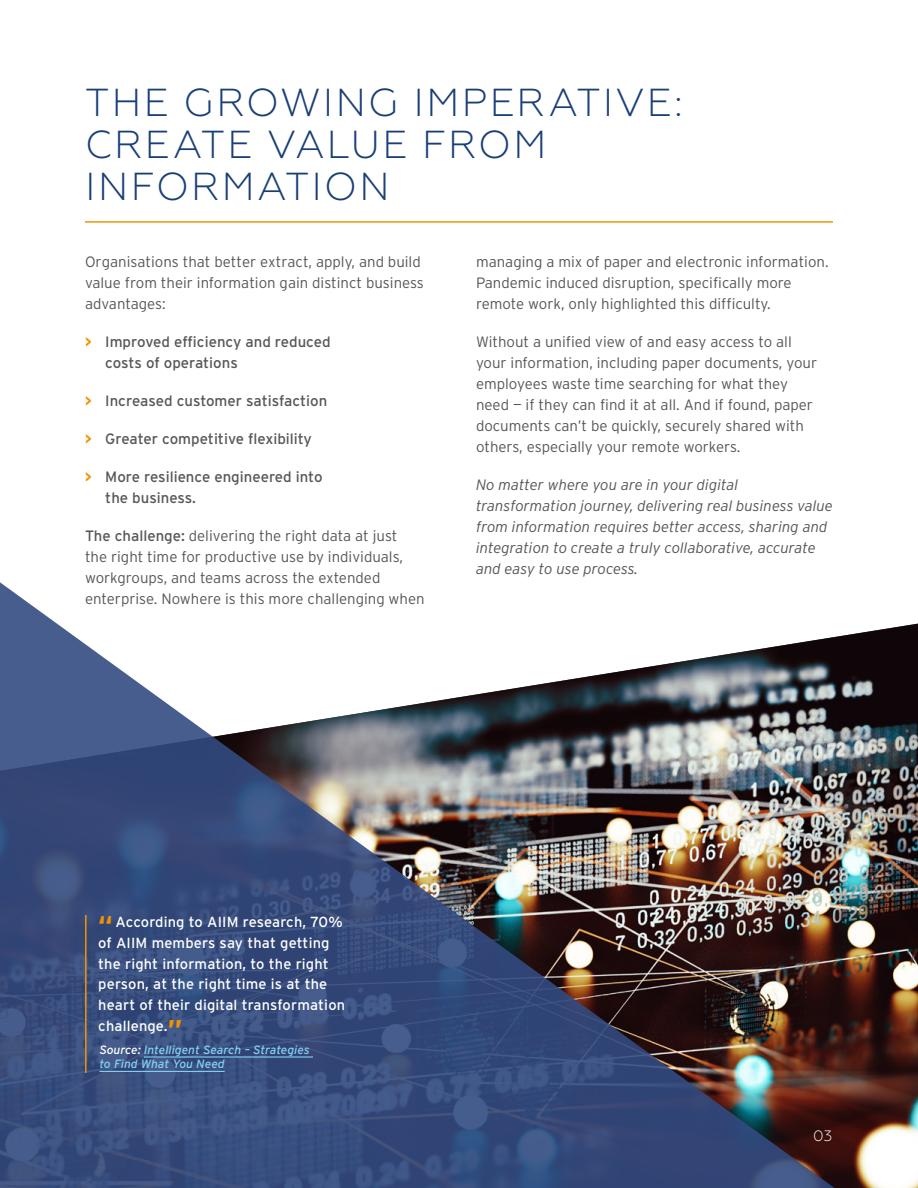
<style>
.page{position:relative;width:918px;height:1188px;background:#fff}
.page>*{position:absolute;margin:0;border:0;box-sizing:border-box;transform-origin:0 0}
.HEADLINE{font:300 39px/42px "Geometria";letter-spacing:.055em;color:#193f76}
.Body_Copy{font:300 15px/21px "Interstate";color:#575756}
.Body_Copy-2{font:italic 300 15px/21px "Interstate";color:#575756}
.t1{font:15px/21px "Interstate";color:#575756}
.t2{font:300 15px "Geometria";color:#fff}
.CS_quote_small{font:14.7px/20.9px "Interstate";letter-spacing:.01em;color:#fff}
.Contact_Info{font:italic 12px/14.4px "Interstate";color:#83d0f5}
.s1{font-weight:700;color:#f39200}
.s2{font-weight:400}
.s3{font-weight:700;font-size:27px;color:#f39200}
.s4{color:#fff}
</style>
<div class="page">
<hr style="left:85px;top:221px;width:748px;height:2px;background:#f39200">
<img style="left:852px;top:624px;width:66px;height:564px">
<img style="left:0;top:582px;width:852px;height:606px">
<hr style="left:85px;top:915px;width:2px;height:158px;background:#f39200">
<hr style="left:144px;top:1056px;width:169px;height:2px;background:#83d0f5">
<hr style="left:99px;top:1071px;width:126px;height:1px;background:#83d0f5">
<p class="HEADLINE" style="left:85px;top:81px;width:599px">THE GROWING IMPERATIVE:<br>CREATE VALUE FROM<br>INFORMATION</p>
<p class="Body_Copy" style="left:85px;top:251px;width:340px">Organisations that better extract, apply, and build value from their information gain distinct business advantages:</p>
<p class="t1" style="left:105px;top:331px;width:227px;text-indent:-20px"><span class="s1">&gt;</span> Improved efficiency and reduced costs of operations</p>
<p class="t1" style="left:85px;top:390px;width:244px"><span class="s1">&gt;</span> Increased customer satisfaction</p>
<p class="t1" style="left:85px;top:428px;width:228px"><span class="s1">&gt;</span> Greater competitive flexibility</p>
<p class="t1" style="left:105px;top:466px;width:219px;text-indent:-20px"><span class="s1">&gt;</span> More resilience engineered into the business.</p>
<p class="Body_Copy" style="left:85px;top:525px;width:341px"><span class="s2">The challenge:</span> delivering the right data at just<br>the right time for productive use by individuals, workgroups, and teams across the extended enterprise. Nowhere is this more challenging when</p>
<p class="Body_Copy" style="left:476px;top:251px;width:354px">managing a mix of paper and electronic information.<br>Pandemic induced disruption, specifically more remote work, only highlighted this difficulty.</p>
<p class="Body_Copy" style="left:476px;top:331px;width:343px">Without a unified view of and easy access to all your information, including paper documents, your employees waste time searching for what they need — if they can find it at all. And if found, paper documents can’t be quickly, securely shared with others, especially your remote workers.</p>
<p class="Body_Copy-2" style="left:476px;top:474px;width:358px">No matter where you are in your digital transformation journey, delivering real business value from information requires better access, sharing and integration to create a truly collaborative, accurate and easy to use process.</p>
<p class="CS_quote_small" style="left:98px;top:911px;width:248px"><span class="s3">“</span> According to AIIM research, 70% of AIIM members say that getting the right information, to the right person, at the right time is at the heart of their digital transformation challenge.<span class="s3">”</span></p>
<p class="Contact_Info" style="left:99px;top:1042px;width:212px"><span class="s4">Source:</span> Intelligent Search – Strategies to Find What You Need</p>
<p class="t2" style="left:813px;top:1127px;width:21px">03</p>
</div>
